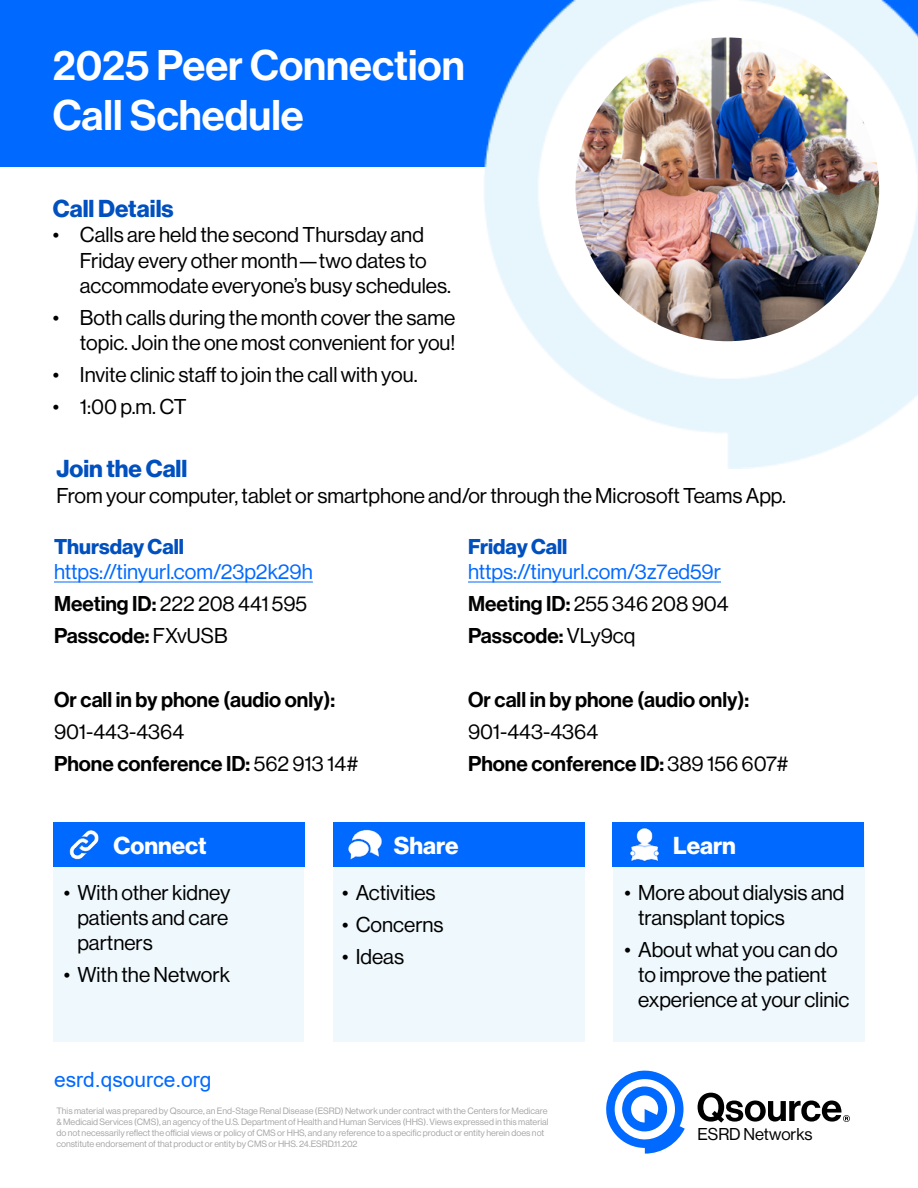
<style>
.page{position:relative;width:918px;height:1188px;background:#fff}
.page>*{position:absolute;margin:0;border:0;box-sizing:border-box;transform-origin:0 0}
.t1{font:42px/50.4px "N Haas Grotesk DS Pro 65 Md";color:#fff}
.t2{font:24px "N Haas Grotesk DS Pro 75 Bd";color:#0050bf}
.t3{font:24px "N Haas Grotesk DS Pro 75 Bd";color:#fff}
.t4{font:21px/25.2px "N Haas Grotesk DS Pro 55 Rg";color:#000}
.t5{font:21px "N Haas Grotesk DS Pro 65 Md";color:#000}
.t6{font:21px/32px "N Haas Grotesk DS Pro 55 Rg";color:#0069ff}
.t7{font:21px "N Haas Grotesk DS Pro 75 Bd";color:#0050bf}
.t8{font:21px "Arial";color:#0069ff}
.t9{font:16.8px "N Haas Grotesk DS Pro 55 Rg";color:#000}
.t10{font:9px/10.8px "N Haas Grotesk DS Pro 55 Rg";color:#a6a6a6}
.s1{font-family:"N Haas Grotesk DS Pro 65 Md";color:#000}
.s2{color:#000}
.s3{font-family:"N Haas Grotesk DS Pro 55 Rg"}
</style>
<div class="page">
<div style="left:0;top:0;width:918px;height:166px;background:#0069ff"></div>
<img style="left:483px;top:0;width:435px;height:469px">
<img style="left:575px;top:38px;width:304px;height:303px;border-radius:152px">
<div style="left:613px;top:832px;width:252px;height:210px;background:#eff8fd"></div>
<div style="left:333px;top:832px;width:252px;height:210px;background:#eff8fd"></div>
<div style="left:53px;top:832px;width:251px;height:210px;background:#eff8fd"></div>
<div style="left:53px;top:822px;width:251px;height:45px;background:#0069ff"></div>
<div style="left:333px;top:822px;width:252px;height:45px;background:#0069ff"></div>
<div style="left:613px;top:822px;width:251px;height:45px;background:#0069ff"></div>
<hr style="left:54px;top:582px;width:259px;height:1px;background:#0069ff">
<hr style="left:468px;top:582px;width:253px;height:1px;background:#0069ff">
<img style="left:69px;top:830px;width:30px;height:30px">
<img style="left:348px;top:829px;width:34px;height:31px">
<img style="left:630px;top:827px;width:29px;height:35px">
<svg style="left:606px;top:1070px;width:79px;height:84px"></svg>
<svg style="left:698px;top:1093px;width:152px;height:30px"></svg>
<h1 class="t1" style="left:53px;top:40px;width:413px">2025 Peer Connection<br>Call Schedule</h1>
<p class="t2" style="left:53px;top:195px;width:122px">Call Details</p>
<p class="t4" style="left:80px;top:223px;width:373px;text-indent:-27px">• Calls are held the second Thursday and<br>Friday every other month—two dates to accommodate everyone’s busy schedules.</p>
<p class="t4" style="left:53px;top:305px;width:404px;text-align:right">• Both calls during the month cover the same topic. Join the one most convenient for you!</p>
<p class="t4" style="left:53px;top:362px;width:366px">• Invite clinic staff to join the call with you.</p>
<p class="t4" style="left:53px;top:394px;width:135px">• 1:00 p.m. CT</p>
<p class="t2" style="left:56px;top:455px;width:133px">Join the Call</p>
<p class="t4" style="left:56px;top:483px;width:731px">From your computer, tablet or smartphone and/or through the Microsoft Teams App.</p>
<p class="t7" style="left:54px;top:534px;width:132px">Thursday Call</p>
<p class="t6" style="left:54px;top:556px;width:260px">https://tinyurl.com/23p2k29h<br><span class="s1">Meeting ID:</span> <span class="s2">222 208 441 595</span></p>
<p class="t5" style="left:54px;top:624px;width:175px">Passcode: <span class="s3">FXvUSB</span></p>
<p class="t7" style="left:468px;top:534px;width:101px">Friday Call</p>
<p class="t6" style="left:468px;top:556px;width:262px">https://tinyurl.com/3z7ed59r<br><span class="s1">Meeting ID:</span> <span class="s2">255 346 208 904</span></p>
<p class="t5" style="left:468px;top:624px;width:169px">Passcode: <span class="s3">VLy9cq</span></p>
<p class="t5" style="left:54px;top:687px;width:283px">Or call in by phone (audio only):</p>
<p class="t4" style="left:54px;top:719px;width:132px">901-443-4364</p>
<p class="t5" style="left:54px;top:751px;width:306px">Phone conference ID: <span class="s3">562 913 14#</span></p>
<p class="t5" style="left:468px;top:687px;width:283px">Or call in by phone (audio only):</p>
<p class="t4" style="left:468px;top:719px;width:132px">901-443-4364</p>
<p class="t5" style="left:468px;top:751px;width:322px">Phone conference ID: <span class="s3">389 156 607#</span></p>
<p class="t3" style="left:113px;top:831px;width:95px">Connect</p>
<p class="t4" style="left:77px;top:880px;width:154px;text-align:justify;text-indent:-14px">• With other kidney patients and care partners</p>
<p class="t4" style="left:64px;top:962px;width:168px">• With the Network</p>
<p class="t3" style="left:394px;top:831px;width:66px">Share</p>
<p class="t4" style="left:342px;top:880px;width:95px">• Activities</p>
<p class="t4" style="left:342px;top:912px;width:103px">• Concerns</p>
<p class="t4" style="left:342px;top:944px;width:63px">• Ideas</p>
<p class="t3" style="left:673px;top:831px;width:64px">Learn</p>
<p class="t4" style="left:638px;top:880px;width:208px;text-indent:-14px">• More about dialysis and transplant topics</p>
<p class="t4" style="left:638px;top:937px;width:213px;text-indent:-14px">• About what you can do to improve the patient experience at your clinic</p>
<p class="t8" style="left:54px;top:1065px;width:159px">esrd.qsource.org</p>
<p class="t10" style="left:56px;top:1106px;width:494px">This material was prepared by Qsource, an End-Stage Renal Disease (ESRD) Network under contract with the Centers for Medicare &amp; Medicaid Services (CMS), an agency of the U.S. Department of Health and Human Services (HHS). Views expressed in this material do not necessarily reflect the official views or policy of CMS or HHS, and any reference to a specific product or entity herein does not constitute endorsement of that product or entity by CMS or HHS. 24.ESRD.11.202</p>
<p class="t9" style="left:698px;top:1125px;width:116px">ESRD Networks</p>
</div>
